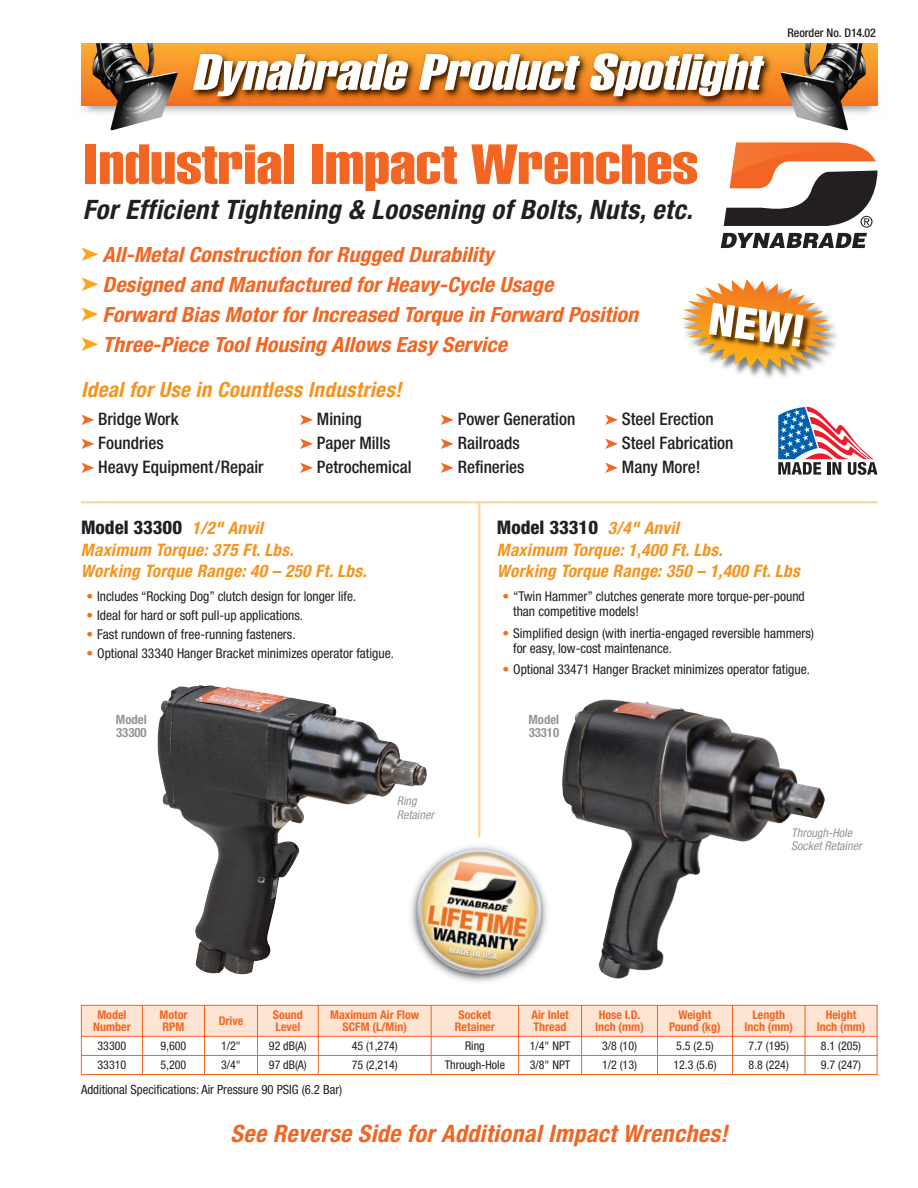
<style>
.page{position:relative;width:918px;height:1188px;background:#fff}
.page>*{position:absolute;margin:0;border:0;box-sizing:border-box;transform-origin:0 0}
.t1{font:55.5px "Helvetica Extra Compressed";color:#f26522;scale:1.4 1}
.t2{font:italic 50.25px "Helvetica Extra Compressed";color:#fff;scale:1.4 1}
.t3{font:italic 700 condensed 26.85px "Helvetica Neue";letter-spacing:.02em;color:#231f20}
.t4{font:italic 700 condensed 24px "Helvetica Neue";letter-spacing:.02em;color:#f26522}
.t5{font:italic 700 condensed 21px/30px "Helvetica Neue";letter-spacing:.005em;color:#f26522;scale:1.05 1}
.t6{font:italic 700 condensed 21px "Helvetica Neue";color:#f7931d}
.t7{font:800 condensed 18.75px "Helvetica Neue";color:#231f20}
.t8{font:500 condensed 17.25px/24px "Helvetica Neue";color:#231f20}
.t9{font:italic 700 condensed 17.25px/21.8px "Helvetica Neue";letter-spacing:.01em;color:#f7931d}
.t10{font:condensed 13.5px/15.8px "Helvetica Neue";color:#231f20}
.t11{font:condensed 12.75px "Helvetica Neue";color:#231f20}
.t12{font:700 condensed 12.75px/13.5px "Helvetica Neue";color:#939598}
.t13{font:condensed 12px "Helvetica Neue";color:#231f20}
.t14{font:700 condensed 12px/12.8px "Helvetica Neue";color:#f26522;text-align:center}
.t15{font:italic condensed 12px/13.5px "Helvetica Neue";letter-spacing:.005em;color:#939598}
.t16{font:500 condensed 12px "Helvetica Neue";color:#231f20}
.s1{color:#faa61a}
.s2{color:#f26522}
.s3{font-weight:700;font-style:italic;font-size:17.25px;color:#f7931d}
.s4{color:#f36f21}
</style>
<div class="page">
<img style="left:427px;top:845px;width:118px;height:133px">
<hr style="left:478px;top:502px;width:2px;height:335px;background:#fed4a0">
<div style="left:81px;top:44px;width:797px;height:61px;background:linear-gradient(to bottom,#fbad31,#f37320)"></div>
<img style="left:133px;top:43px;width:693px;height:70px">
<img style="left:92px;top:44px;width:86px;height:86px">
<img style="left:781px;top:44px;width:85px;height:86px">
<svg style="left:778px;top:407px;width:99px;height:68px"></svg>
<svg style="left:721px;top:153px;width:157px;height:95px"></svg>
<img style="left:732px;top:143px;width:138px;height:31px">
<hr style="left:81px;top:501px;width:797px;height:2px;background:#fed4a0">
<img style="left:735px;top:323px;width:102px;height:55px">
<svg style="left:682px;top:279px;width:148px;height:90px"></svg>
<div style="left:81px;top:1005px;width:61px;height:31px;background:#fee4d2"></div>
<div style="left:142px;top:1005px;width:63px;height:31px;background:#fee4d2"></div>
<div style="left:205px;top:1005px;width:53px;height:31px;background:#fee4d2"></div>
<div style="left:258px;top:1005px;width:60px;height:31px;background:#fee4d2"></div>
<div style="left:318px;top:1005px;width:113px;height:31px;background:#fee4d2"></div>
<div style="left:431px;top:1005px;width:88px;height:31px;background:#fee4d2"></div>
<div style="left:519px;top:1005px;width:63px;height:31px;background:#fee4d2"></div>
<div style="left:582px;top:1005px;width:76px;height:31px;background:#fee4d2"></div>
<div style="left:658px;top:1005px;width:74px;height:31px;background:#fee4d2"></div>
<div style="left:732px;top:1005px;width:73px;height:31px;background:#fee4d2"></div>
<div style="left:805px;top:1005px;width:73px;height:31px;background:#fee4d2"></div>
<hr style="left:81px;top:1005px;width:1px;height:70px;background:#f26522">
<hr style="left:142px;top:1005px;width:1px;height:70px;background:#f26522">
<hr style="left:204px;top:1005px;width:1px;height:70px;background:#f26522">
<hr style="left:257px;top:1005px;width:1px;height:70px;background:#f26522">
<hr style="left:318px;top:1005px;width:1px;height:70px;background:#f26522">
<hr style="left:431px;top:1005px;width:1px;height:70px;background:#f26522">
<hr style="left:518px;top:1005px;width:1px;height:70px;background:#f26522">
<hr style="left:581px;top:1005px;width:1px;height:70px;background:#f26522">
<hr style="left:657px;top:1005px;width:1px;height:70px;background:#f26522">
<hr style="left:732px;top:1005px;width:1px;height:70px;background:#f26522">
<hr style="left:805px;top:1005px;width:1px;height:70px;background:#f26522">
<hr style="left:877px;top:1005px;width:1px;height:70px;background:#f26522">
<hr style="left:81px;top:1005px;width:796px;height:1px;background:#f26522">
<hr style="left:81px;top:1036px;width:796px;height:1px;background:#f26522">
<hr style="left:81px;top:1055px;width:796px;height:1px;background:#f26522">
<hr style="left:81px;top:1074px;width:796px;height:1px;background:#f26522">
<img style="left:157px;top:685px;width:270px;height:290px">
<img style="left:562px;top:699px;width:263px;height:280px">
<h2 class="t2" style="left:192px;top:54px;width:413px">Dynabrade ProductSpotlight</h2>
<h1 class="t1" style="left:83px;top:144px;width:441px">Industrial Impact Wrenches</h1>
<h3 class="t3" style="left:83px;top:199px;width:616px">For Efficient Tightening &amp; Loosening of Bolts,Nuts,etc.</h3>
<h3 class="t5" style="left:81px;top:242px;width:536px"><span class="s1">➤</span> All-MetalConstruction forRugged Durability<br><span class="s1">➤</span> Designed and Manufactured forHeavy -Cycle Usage<br><span class="s1">➤</span> Forward Bias MotorforIncreased Torque in Forward Position <span class="s1">➤</span> Three-Piece ToolHousing Allows Easy Service</h3>
<h3 class="t6" style="left:81px;top:382px;width:326px">Ideal for Use in Countless Industries!</h3>
<p class="t8" style="left:81px;top:409px;width:184px"><span class="s2">➤</span> Bridge Work<br><span class="s2">➤</span> Foundries<br><span class="s2">➤</span> Heavy Equipment/Repair</p>
<p class="t8" style="left:300px;top:409px;width:113px"><span class="s2">➤</span> Mining<br><span class="s2">➤</span> Paper Mills<br><span class="s2">➤</span> Petrochemical</p>
<p class="t8" style="left:441px;top:409px;width:136px"><span class="s2">➤</span> Power Generation <span class="s2">➤</span> Railroads<br><span class="s2">➤</span> Refineries</p>
<p class="t8" style="left:605px;top:409px;width:130px"><span class="s2">➤</span> Steel Erection<br><span class="s2">➤</span> Steel Fabrication <span class="s2">➤</span> Many More!</p>
<p class="t16" style="left:787px;top:28px;width:90px">Reorder No. D14.02</p>
<h3 class="t7" style="left:81px;top:520px;width:187px">Model 33300 <span class="s3">1/2" Anvil</span></h3>
<p class="t9" style="left:81px;top:540px;width:290px">Maximum Torque: 375 Ft.Lbs.<br>Working Torque Range: 40 – 250 Ft.Lbs.</p>
<p class="t10" style="left:86px;top:589px;width:271px"><span class="s4">•</span> Includes “Rocking Dog” clutch design for longer life.</p>
<p class="t10" style="left:86px;top:608px;width:218px"><span class="s4">•</span> Ideal for hard or soft pull-up applications.</p>
<p class="t10" style="left:86px;top:627px;width:211px"><span class="s4">•</span> Fast rundown of free-running fasteners.</p>
<p class="t10" style="left:86px;top:646px;width:309px"><span class="s4">•</span> Optional 33340 Hanger Bracket minimizes operator fatigue.</p>
<p class="t12" style="left:116px;top:713px;width:32px">Model<br>33300</p>
<p class="t15" style="left:397px;top:795px;width:41px">Ring<br>Retainer</p>
<h3 class="t7" style="left:497px;top:520px;width:187px">Model 33310 <span class="s3">3/4" Anvil</span></h3>
<p class="t9" style="left:497px;top:540px;width:307px">Maximum Torque: 1,400 Ft.Lbs.<br>Working Torque Range: 350 – 1,400 Ft.Lbs</p>
<p class="t10" style="left:513px;top:589px;width:293px;text-indent:-11px"><span class="s4">•</span> “Twin Hammer” clutches generate more torque-per-pound than competitive models!</p>
<p class="t10" style="left:513px;top:626px;width:303px;text-indent:-11px"><span class="s4">•</span> Simplified design (with inertia-engaged reversible hammers) for easy, low-cost maintenance.</p>
<p class="t10" style="left:502px;top:663px;width:309px"><span class="s4">•</span> Optional 33471 Hanger Bracket minimizes operator fatigue.</p>
<p class="t12" style="left:529px;top:713px;width:32px">Model<br>33310</p>
<p class="t15" style="left:791px;top:827px;width:74px">Through-Hole<br>Socket Retainer</p>
<p class="t14" style="left:93px;top:1009px;width:39px">Model<br>Number</p>
<p class="t14" style="left:160px;top:1009px;width:29px;text-align:left">Motor<br>RPM</p>
<p class="t14" style="left:219px;top:1015px;width:26px">Drive</p>
<p class="t14" style="left:273px;top:1009px;width:31px;text-align:left">Sound<br>Level</p>
<p class="t14" style="left:330px;top:1009px;width:91px">Maximum Air Flow<br>SCFM (L/Min)</p>
<p class="t14" style="left:455px;top:1009px;width:41px">Socket<br>Retainer</p>
<p class="t14" style="left:531px;top:1009px;width:39px;text-align:left">Air Inlet<br>Thread</p>
<p class="t14" style="left:595px;top:1009px;width:50px;text-align:left">Hose I.D.<br>Inch (mm)</p>
<p class="t14" style="left:669px;top:1009px;width:53px">Weight<br>Pound (kg)</p>
<p class="t14" style="left:744px;top:1009px;width:50px">Length<br>Inch (mm)</p>
<p class="t14" style="left:817px;top:1009px;width:50px">Height<br>Inch (mm)</p>
<p class="t13" style="left:98px;top:1041px;width:30px">33300</p>
<p class="t13" style="left:161px;top:1041px;width:27px">9,600</p>
<p class="t13" style="left:221px;top:1041px;width:21px">1/2"</p>
<p class="t13" style="left:269px;top:1041px;width:39px">92 dB(A)</p>
<p class="t13" style="left:352px;top:1041px;width:48px">45 (1,274)</p>
<p class="t13" style="left:465px;top:1041px;width:21px">Ring</p>
<p class="t13" style="left:530px;top:1041px;width:42px">1/4" NPT</p>
<p class="t13" style="left:602px;top:1041px;width:36px">3/8 (10)</p>
<p class="t13" style="left:676px;top:1041px;width:39px">5.5 (2.5)</p>
<p class="t13" style="left:749px;top:1041px;width:42px">7.7 (195)</p>
<p class="t13" style="left:821px;top:1041px;width:42px">8.1 (205)</p>
<p class="t13" style="left:98px;top:1061px;width:30px">33310</p>
<p class="t13" style="left:161px;top:1061px;width:27px">5,200</p>
<p class="t13" style="left:221px;top:1061px;width:21px">3/4"</p>
<p class="t13" style="left:269px;top:1061px;width:39px">97 dB(A)</p>
<p class="t13" style="left:352px;top:1061px;width:48px">75 (2,214)</p>
<p class="t13" style="left:445px;top:1061px;width:62px">Through-Hole</p>
<p class="t13" style="left:530px;top:1061px;width:42px">3/8" NPT</p>
<p class="t13" style="left:602px;top:1061px;width:36px">1/2 (13)</p>
<p class="t13" style="left:673px;top:1061px;width:45px">12.3 (5.6)</p>
<p class="t13" style="left:749px;top:1061px;width:42px">8.8 (224)</p>
<p class="t13" style="left:821px;top:1061px;width:42px">9.7 (247)</p>
<p class="t11" style="left:81px;top:1085px;width:263px">Additional Specifications: Air Pressure 90 PSIG (6.2 Bar)</p>
<h3 class="t4" style="left:231px;top:1125px;width:503px">See Reverse Side for Additional Impact Wrenches!</h3>
</div>
